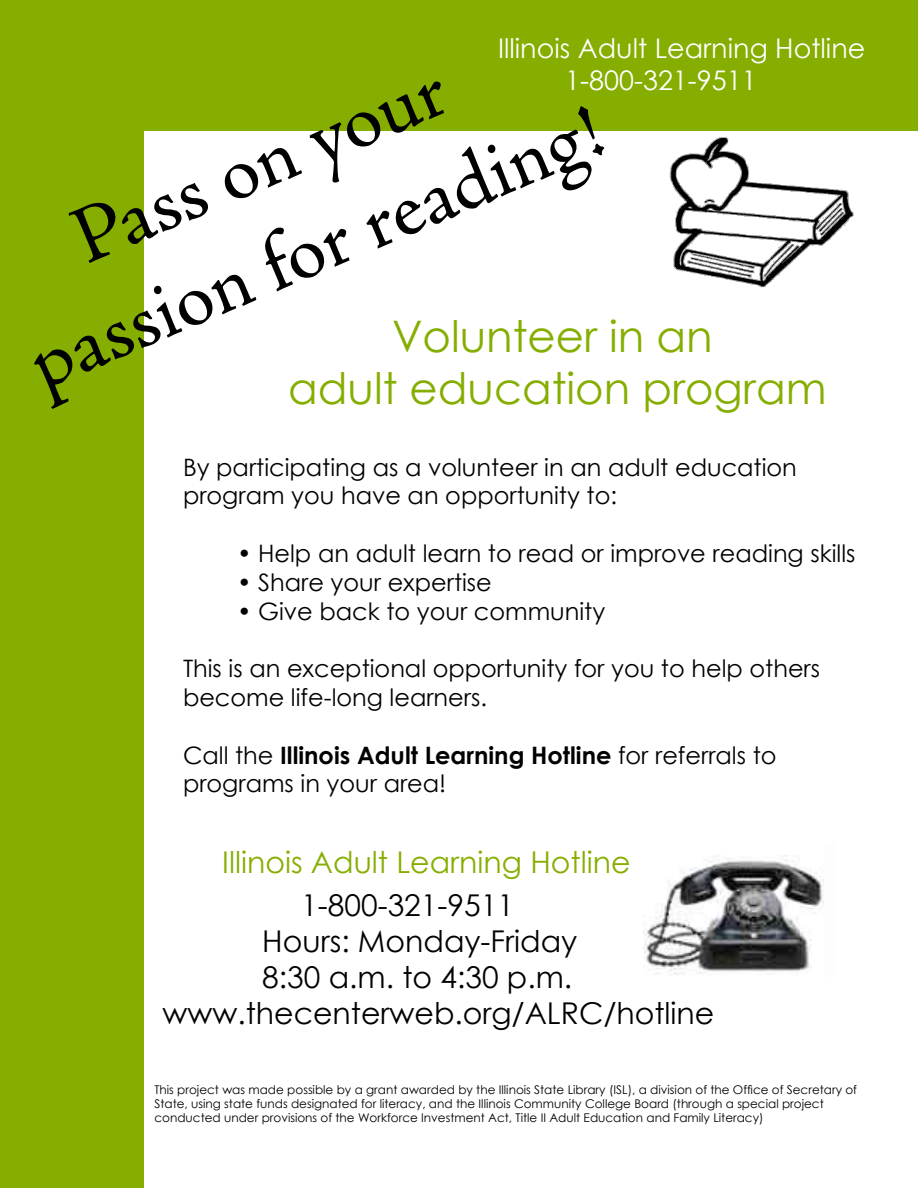
<style>
.page{position:relative;width:918px;height:1188px;background:#fff}
.page>*{position:absolute;margin:0;border:0;box-sizing:border-box;transform-origin:0 0}
.t1{font:82.5px/99px "Adobe Jenson Pro";color:#000;text-align:center}
.t2{font:43.5px/52.2px "Century Gothic";color:#85ae00;text-align:center}
.t3{font:30px "Century Gothic";color:#000}
.t4{font:30px "Century Gothic";color:#85ae00}
.t5{font:27px/32.4px "Century Gothic";color:#fff}
.t6{font:24px/28.8px "Century Gothic";color:#000}
.t7{font:12px/14.4px "Century Gothic";color:#000}
.s1{font-weight:700}
</style>
<div class="page">
<div style="left:0;top:0;width:918px;height:130px;background:#85ae00"></div>
<div style="left:0;top:108px;width:144px;height:1080px;background:#85ae00"></div>
<img style="left:644px;top:855px;width:180px;height:120px">
<img style="left:669px;top:137px;width:185px;height:151px">
<p class="t5" style="left:565px;top:32px;width:302px;text-indent:-67px">Illinois Adult Learning Hotline<br>1-800-321-9511</p>
<h1 class="t1" style="left:-24px;top:231px;width:616px;rotate:-23deg">Pass on your passion for reading!</h1>
<h2 class="t2" style="left:288px;top:310px;width:540px">Volunteer in an<br>adult education program</h2>
<p class="t6" style="left:183px;top:452px;width:615px">By participating as a volunteer in an adult education program you have an opportunity to:</p>
<p class="t6" style="left:237px;top:538px;width:620px">• Help an adult learn to read or improve reading skills</p>
<p class="t6" style="left:237px;top:567px;width:256px">• Share your expertise</p>
<p class="t6" style="left:237px;top:596px;width:370px">• Give back to your community</p>
<p class="t6" style="left:183px;top:654px;width:639px">This is an exceptional opportunity for you to help others become life-long learners.</p>
<p class="t6" style="left:183px;top:740px;width:595px">Call the <span class="s1">Illinois Adult Learning Hotline</span> for referrals to programs in your area!</p>
<p class="t4" style="left:222px;top:841px;width:410px">Illinois Adult Learning Hotline</p>
<p class="t3" style="left:301px;top:885px;width:214px">1-800-321-9511</p>
<p class="t3" style="left:262px;top:921px;width:316px">Hours: Monday-Friday</p>
<p class="t3" style="left:262px;top:957px;width:311px">8:30 a.m. to 4:30 p.m.</p>
<p class="t3" style="left:163px;top:993px;width:553px">www.thecenterweb.org/ALRC/hotline</p>
<p class="t7" style="left:154px;top:1082px;width:704px">This project was made possible by a grant awarded by the Illinois State Library (ISL), a division of the Office of Secretary of<br>State, using state funds designated for literacy, and the Illinois Community College Board (through a special project conducted under provisions of the Workforce Investment Act, Title II Adult Education and Family Literacy)</p>
</div>
